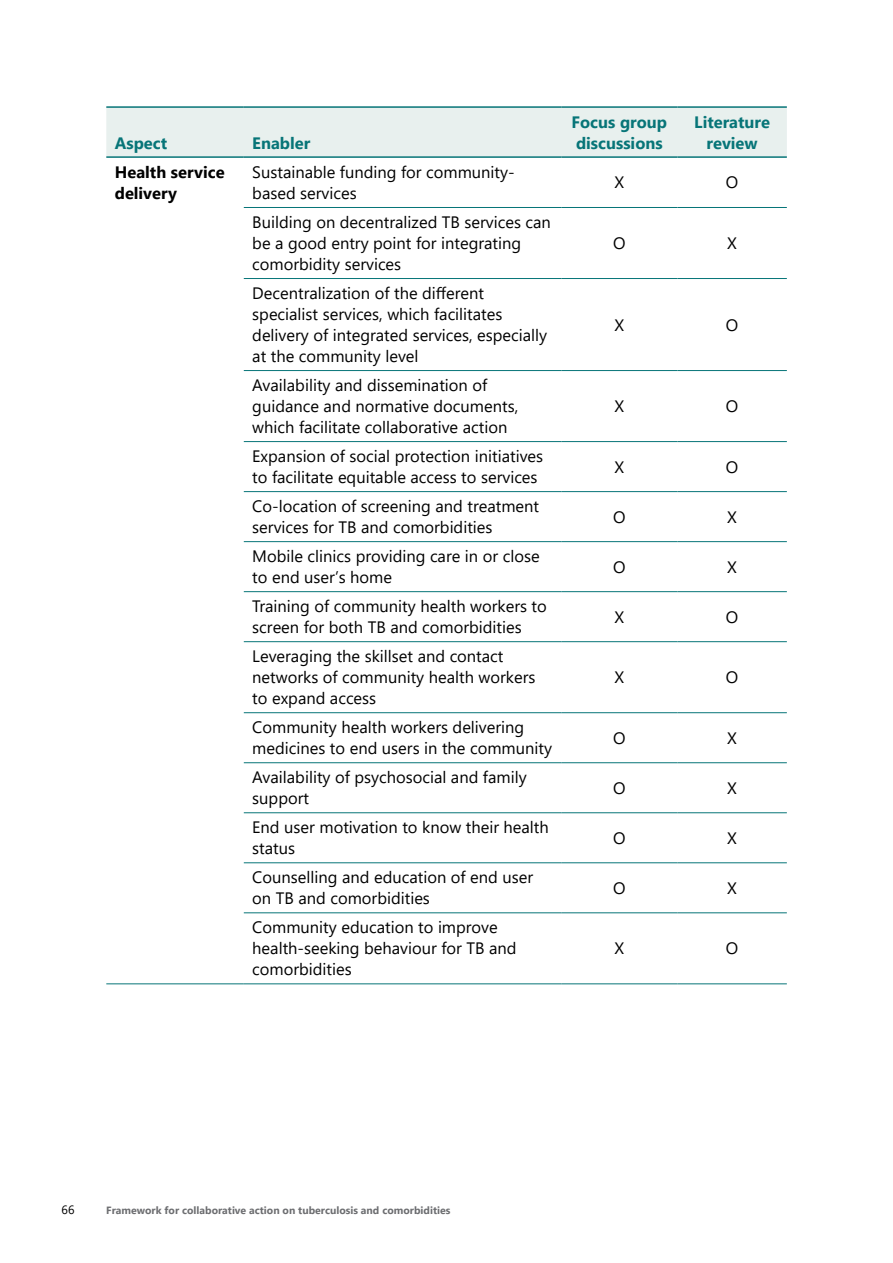
<style>
.page{position:relative;width:893px;height:1263px;background:#fff}
.page>*{position:absolute;margin:0;border:0;box-sizing:border-box;transform-origin:0 0}
.Table-body{font:16.5px/21px "Segoe UI";color:#000}
.Table-head{font:700 16.5px/21px "Segoe UI";color:#077578}
.Table-body-2{font:700 16.5px/21px "Segoe UI";color:#000}
.t1{font:12px "Segoe UI";color:#000}
.t2{font:700 10.5px "Segoe UI";color:#6d6e71}
</style>
<div class="page">
<div style="left:106px;top:108px;width:681px;height:48px;background:#e8f0ee"></div>
<hr style="left:106px;top:106px;width:138px;height:2px;background:#077578">
<hr style="left:244px;top:106px;width:317px;height:2px;background:#077578">
<hr style="left:561px;top:106px;width:116px;height:2px;background:#077578">
<hr style="left:677px;top:106px;width:110px;height:2px;background:#077578">
<hr style="left:106px;top:156px;width:138px;height:2px;background:#077578">
<hr style="left:244px;top:156px;width:317px;height:2px;background:#077578">
<hr style="left:561px;top:156px;width:116px;height:2px;background:#077578">
<hr style="left:677px;top:156px;width:110px;height:2px;background:#077578">
<hr style="left:244px;top:207px;width:317px;height:1px;background:#077578">
<hr style="left:561px;top:207px;width:116px;height:1px;background:#077578">
<hr style="left:677px;top:207px;width:110px;height:1px;background:#077578">
<hr style="left:244px;top:278px;width:317px;height:1px;background:#077578">
<hr style="left:561px;top:278px;width:116px;height:1px;background:#077578">
<hr style="left:677px;top:278px;width:110px;height:1px;background:#077578">
<hr style="left:244px;top:370px;width:317px;height:1px;background:#077578">
<hr style="left:561px;top:370px;width:116px;height:1px;background:#077578">
<hr style="left:677px;top:370px;width:110px;height:1px;background:#077578">
<hr style="left:244px;top:441px;width:317px;height:1px;background:#077578">
<hr style="left:561px;top:441px;width:116px;height:1px;background:#077578">
<hr style="left:677px;top:441px;width:110px;height:1px;background:#077578">
<hr style="left:244px;top:491px;width:317px;height:1px;background:#077578">
<hr style="left:561px;top:491px;width:116px;height:1px;background:#077578">
<hr style="left:677px;top:491px;width:110px;height:1px;background:#077578">
<hr style="left:244px;top:541px;width:317px;height:1px;background:#077578">
<hr style="left:561px;top:541px;width:116px;height:1px;background:#077578">
<hr style="left:677px;top:541px;width:110px;height:1px;background:#077578">
<hr style="left:244px;top:591px;width:317px;height:1px;background:#077578">
<hr style="left:561px;top:591px;width:116px;height:1px;background:#077578">
<hr style="left:677px;top:591px;width:110px;height:1px;background:#077578">
<hr style="left:244px;top:641px;width:317px;height:1px;background:#077578">
<hr style="left:561px;top:641px;width:116px;height:1px;background:#077578">
<hr style="left:677px;top:641px;width:110px;height:1px;background:#077578">
<hr style="left:244px;top:712px;width:317px;height:1px;background:#077578">
<hr style="left:561px;top:712px;width:116px;height:1px;background:#077578">
<hr style="left:677px;top:712px;width:110px;height:1px;background:#077578">
<hr style="left:244px;top:762px;width:317px;height:1px;background:#077578">
<hr style="left:561px;top:762px;width:116px;height:1px;background:#077578">
<hr style="left:677px;top:762px;width:110px;height:1px;background:#077578">
<hr style="left:244px;top:812px;width:317px;height:1px;background:#077578">
<hr style="left:561px;top:812px;width:116px;height:1px;background:#077578">
<hr style="left:677px;top:812px;width:110px;height:1px;background:#077578">
<hr style="left:244px;top:862px;width:317px;height:1px;background:#077578">
<hr style="left:561px;top:862px;width:116px;height:1px;background:#077578">
<hr style="left:677px;top:862px;width:110px;height:1px;background:#077578">
<hr style="left:244px;top:912px;width:317px;height:1px;background:#077578">
<hr style="left:561px;top:912px;width:116px;height:1px;background:#077578">
<hr style="left:677px;top:912px;width:110px;height:1px;background:#077578">
<hr style="left:106px;top:983px;width:138px;height:1px;background:#077578">
<hr style="left:244px;top:983px;width:317px;height:1px;background:#077578">
<hr style="left:561px;top:983px;width:116px;height:1px;background:#077578">
<hr style="left:677px;top:983px;width:110px;height:1px;background:#077578">
<p class="Table-head" style="left:115px;top:131px;width:54px">Aspect</p>
<p class="Table-head" style="left:252px;top:131px;width:60px">Enabler</p>
<p class="Table-head" style="left:572px;top:110px;width:97px">Focus group discussions</p>
<p class="Table-head" style="left:694px;top:110px;width:77px;text-align:center">Literature review</p>
<p class="Table-body-2" style="left:115px;top:160px;width:111px">Health service delivery</p>
<p class="Table-body" style="left:252px;top:160px;width:264px">Sustainable funding for community&shy;based services</p>
<p class="Table-body" style="left:614px;top:171px;width:11px">X</p>
<p class="Table-body" style="left:726px;top:171px;width:14px">O</p>
<p class="Table-body" style="left:252px;top:210px;width:300px">Building on decentralized TB services can be a good entry point for integrating comorbidity services</p>
<p class="Table-body" style="left:613px;top:231px;width:14px">O</p>
<p class="Table-body" style="left:727px;top:231px;width:11px">X</p>
<p class="Table-body" style="left:252px;top:281px;width:296px">Decentralization of the different specialist services, which facilitates delivery of integrated services, especially at the community level</p>
<p class="Table-body" style="left:252px;top:373px;width:267px">Availability and dissemination of guidance and normative documents, which facilitate collaborative action</p>
<p class="Table-body" style="left:614px;top:313px;width:11px">X</p>
<p class="Table-body" style="left:726px;top:313px;width:14px">O</p>
<p class="Table-body" style="left:614px;top:394px;width:11px">X</p>
<p class="Table-body" style="left:726px;top:394px;width:14px">O</p>
<p class="Table-body" style="left:252px;top:444px;width:292px">Expansion of social protection initiatives to facilitate equitable access to services</p>
<p class="Table-body" style="left:614px;top:455px;width:11px">X</p>
<p class="Table-body" style="left:726px;top:455px;width:14px">O</p>
<p class="Table-body" style="left:252px;top:494px;width:288px">Co-location of screening and treatment services for TB and comorbidities</p>
<p class="Table-body" style="left:613px;top:505px;width:14px">O</p>
<p class="Table-body" style="left:727px;top:505px;width:11px">X</p>
<p class="Table-body" style="left:252px;top:544px;width:289px">Mobile clinics providing care in or close to end user’s home</p>
<p class="Table-body" style="left:613px;top:555px;width:14px">O</p>
<p class="Table-body" style="left:727px;top:555px;width:11px">X</p>
<p class="Table-body" style="left:252px;top:594px;width:296px">Training of community health workers to screen for both TB and comorbidities</p>
<p class="Table-body" style="left:614px;top:605px;width:11px">X</p>
<p class="Table-body" style="left:726px;top:605px;width:14px">O</p>
<p class="Table-body" style="left:252px;top:644px;width:285px">Leveraging the skillset and contact networks of community health workers to expand access</p>
<p class="Table-body" style="left:614px;top:665px;width:11px">X</p>
<p class="Table-body" style="left:726px;top:665px;width:14px">O</p>
<p class="Table-body" style="left:252px;top:715px;width:301px">Community health workers delivering medicines to end users in the community</p>
<p class="Table-body" style="left:613px;top:726px;width:14px">O</p>
<p class="Table-body" style="left:727px;top:726px;width:11px">X</p>
<p class="Table-body" style="left:252px;top:765px;width:276px">Availability of psychosocial and family support</p>
<p class="Table-body" style="left:613px;top:776px;width:14px">O</p>
<p class="Table-body" style="left:727px;top:776px;width:11px">X</p>
<p class="Table-body" style="left:252px;top:815px;width:298px">End user motivation to know their health status</p>
<p class="Table-body" style="left:613px;top:826px;width:14px">O</p>
<p class="Table-body" style="left:727px;top:826px;width:11px">X</p>
<p class="Table-body" style="left:252px;top:865px;width:282px">Counselling and education of end user on TB and comorbidities</p>
<p class="Table-body" style="left:613px;top:876px;width:14px">O</p>
<p class="Table-body" style="left:727px;top:876px;width:11px">X</p>
<p class="Table-body" style="left:252px;top:915px;width:266px">Community education to improve health-seeking behaviour for TB and comorbidities</p>
<p class="Table-body" style="left:614px;top:936px;width:11px">X</p>
<p class="Table-body" style="left:726px;top:936px;width:14px">O</p>
<p class="t1" style="left:62px;top:1198px;width:14px">66</p>
<p class="t2" style="left:106px;top:1200px;width:346px">Framework for collaborative action on tuberculosis and comorbidities</p>
</div>
